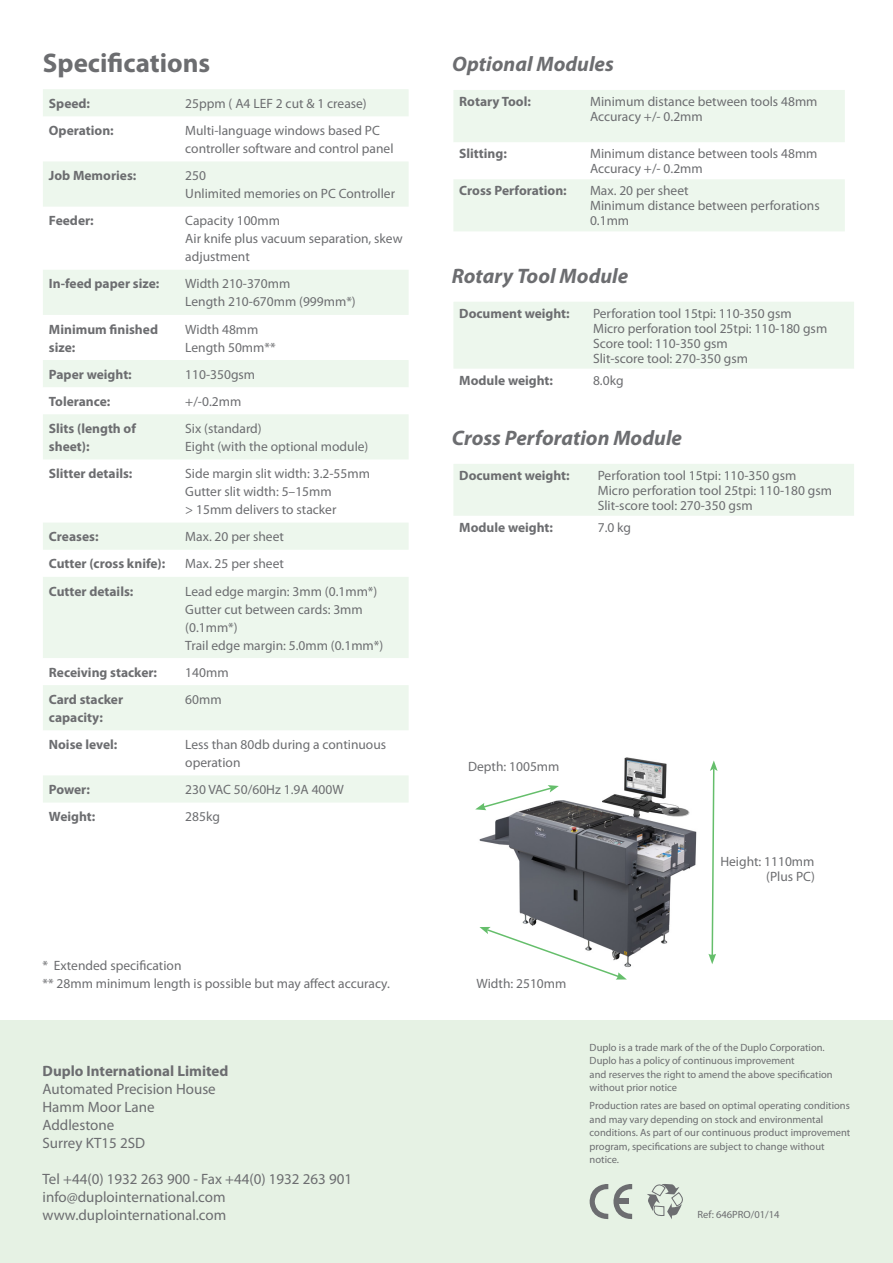
<style>
.page{position:relative;width:893px;height:1263px;background:#fff}
.page>*{position:absolute;margin:0;border:0;box-sizing:border-box;transform-origin:0 0}
.Testo_Titolo1_2righe{font:700 27px "Myriad Pro";color:#6c6d70}
.t1{font:italic 700 21px "Myriad Pro";color:#6c6d70}
.Testo_fondo_1{font:15px/18px "Myriad Pro";color:#6c6d70}
.Testo_fondo_1-2{font:700 15px/18px "Myriad Pro";color:#6c6d70}
.Testi_tabella{font:13.5px/18px "Myriad Pro";color:#6c6d70}
.Titoli_tabella{font:700 13.5px/18px "Myriad Pro";color:#6c6d70}
.Testo_fondo_2{font:10.5px/13.5px "Myriad Pro";color:#6c6d70}
.s1{font-weight:400}
</style>
<div class="page">
<div style="left:0;top:1020px;width:893px;height:243px;background:#e6f2e4"></div>
<svg style="left:647px;top:1184px;width:36px;height:35px"></svg>
<svg style="left:589px;top:1184px;width:43px;height:35px"></svg>
<div style="left:617px;top:1199px;width:12px;height:5px;background:#6c6d70"></div>
<svg style="left:43px;top:89px;width:366px;height:713px;fill:#edf7ed"></svg>
<svg style="left:708px;top:760px;width:10px;height:204px"></svg>
<img style="left:479px;top:757px;width:218px;height:211px">
<svg style="left:475px;top:785px;width:84px;height:25px"></svg>
<svg style="left:479px;top:927px;width:148px;height:52px"></svg>
<svg style="left:455px;top:91px;width:390px;height:140px;fill:#edf7ed"></svg>
<div style="left:452px;top:88px;width:404px;height:175px;border:2px solid #fff"></div>
<div style="left:455px;top:303px;width:398px;height:66px;background:#edf7ed"></div>
<div style="left:452px;top:300px;width:404px;height:105px;border:2px solid #fff"></div>
<div style="left:455px;top:465px;width:398px;height:51px;background:#edf7ed"></div>
<div style="left:452px;top:462px;width:404px;height:155px;border:2px solid #fff"></div>
<p class="Testo_Titolo1_2righe" style="left:43px;top:45px;width:169px">Specifications</p>
<p class="Titoli_tabella" style="left:49px;top:94px;width:43px">Speed:</p>
<p class="Testi_tabella" style="left:185px;top:94px;width:183px">25ppm ( A4 LEF 2 cut &amp; 1 crease)</p>
<p class="Titoli_tabella" style="left:49px;top:121px;width:66px">Operation:</p>
<p class="Testi_tabella" style="left:185px;top:121px;width:210px">Multi-language windows based PC controller software and control panel</p>
<p class="Titoli_tabella" style="left:49px;top:166px;width:89px">Job Memories:</p>
<p class="Testi_tabella" style="left:185px;top:166px;width:211px">250<br>Unlimited memories on PC Controller</p>
<p class="Titoli_tabella" style="left:49px;top:211px;width:46px">Feeder:</p>
<p class="Testi_tabella" style="left:185px;top:211px;width:96px">Capacity 100mm</p>
<p class="Testi_tabella" style="left:185px;top:229px;width:219px">Air knife plus vacuum separation, skew adjustment</p>
<p class="Titoli_tabella" style="left:49px;top:274px;width:112px">In-feed paper size:</p>
<p class="Testi_tabella" style="left:185px;top:275px;width:107px">Width 210-370mm</p>
<p class="Testi_tabella" style="left:185px;top:293px;width:172px">Length 210-670mm (999mm*)</p>
<p class="Titoli_tabella" style="left:49px;top:320px;width:111px">Minimum finished size:</p>
<p class="Testi_tabella" style="left:185px;top:320px;width:75px">Width 48mm</p>
<p class="Testi_tabella" style="left:185px;top:338px;width:92px">Length 50mm**</p>
<p class="Titoli_tabella" style="left:49px;top:365px;width:84px">Paper weight:</p>
<p class="Testi_tabella" style="left:185px;top:365px;width:71px">110-350gsm</p>
<p class="Titoli_tabella" style="left:49px;top:392px;width:63px">Tolerance:</p>
<p class="Testi_tabella" style="left:185px;top:392px;width:57px">+/-0.2mm</p>
<p class="Titoli_tabella" style="left:49px;top:419px;width:89px">Slits (length of sheet):</p>
<p class="Testi_tabella" style="left:185px;top:419px;width:78px">Six (standard)</p>
<p class="Testi_tabella" style="left:185px;top:437px;width:185px">Eight (with the optional module)</p>
<p class="Titoli_tabella" style="left:49px;top:464px;width:85px">Slitter details:</p>
<p class="Testi_tabella" style="left:185px;top:464px;width:186px">Side margin slit width: 3.2-55mm</p>
<p class="Testi_tabella" style="left:185px;top:482px;width:148px">Gutter slit width: 5–15mm</p>
<p class="Testi_tabella" style="left:185px;top:500px;width:153px">&gt; 15mm delivers to stacker</p>
<p class="Titoli_tabella" style="left:49px;top:527px;width:51px">Creases:</p>
<p class="Testi_tabella" style="left:185px;top:527px;width:100px">Max. 20 per sheet</p>
<p class="Titoli_tabella" style="left:49px;top:554px;width:118px">Cutter (cross knife):</p>
<p class="Testi_tabella" style="left:185px;top:555px;width:100px">Max. 25 per sheet</p>
<p class="Titoli_tabella" style="left:49px;top:581px;width:86px">Cutter details:</p>
<p class="Testi_tabella" style="left:185px;top:582px;width:194px">Lead edge margin: 3mm (0.1mm*)</p>
<p class="Testi_tabella" style="left:185px;top:600px;width:179px">Gutter cut between cards: 3mm (0.1mm*)</p>
<p class="Testi_tabella" style="left:185px;top:636px;width:200px">Trail edge margin: 5.0mm (0.1mm*)</p>
<p class="Titoli_tabella" style="left:49px;top:663px;width:110px">Receiving stacker:</p>
<p class="Testi_tabella" style="left:185px;top:663px;width:45px">140mm</p>
<p class="Titoli_tabella" style="left:49px;top:690px;width:76px">Card stacker</p>
<p class="Titoli_tabella" style="left:49px;top:708px;width:55px">capacity:</p>
<p class="Testi_tabella" style="left:185px;top:690px;width:38px">60mm</p>
<p class="Titoli_tabella" style="left:49px;top:735px;width:70px">Noise level:</p>
<p class="Testi_tabella" style="left:185px;top:735px;width:202px">Less than 80db during a continuous operation</p>
<p class="Titoli_tabella" style="left:49px;top:780px;width:42px">Power:</p>
<p class="Testi_tabella" style="left:185px;top:780px;width:160px">230 VAC 50/60Hz 1.9A 400W</p>
<p class="Titoli_tabella" style="left:49px;top:807px;width:48px">Weight:</p>
<p class="Testi_tabella" style="left:185px;top:807px;width:36px">285kg</p>
<p class="t1" style="left:452px;top:50px;width:163px">Optional Modules</p>
<p class="Titoli_tabella" style="left:459px;top:92px;width:73px">Rotary Tool:</p>
<p class="Testi_tabella" style="left:590px;top:92px;width:229px">Minimum distance between tools 48mm</p>
<p class="Testi_tabella" style="left:590px;top:107px;width:114px">Accuracy +/- 0.2mm</p>
<p class="Titoli_tabella" style="left:459px;top:144px;width:49px">Slitting:</p>
<p class="Testi_tabella" style="left:590px;top:145px;width:229px">Minimum distance between tools 48mm</p>
<p class="Testi_tabella" style="left:590px;top:160px;width:114px">Accuracy +/- 0.2mm</p>
<p class="Titoli_tabella" style="left:459px;top:181px;width:109px">Cross Perforation:</p>
<p class="Testi_tabella" style="left:590px;top:182px;width:100px">Max. 20 per sheet</p>
<p class="Testi_tabella" style="left:590px;top:198px;width:231px;line-height:15px">Minimum distance between perforations<br>0.1mm</p>
<p class="t1" style="left:452px;top:262px;width:178px">Rotary Tool Module</p>
<p class="Titoli_tabella" style="left:459px;top:304px;width:112px">Document weight:</p>
<p class="Testi_tabella" style="left:593px;top:304px;width:200px">Perforation tool 15tpi: 110-350 gsm</p>
<p class="Testi_tabella" style="left:593px;top:319px;width:236px">Micro perforation tool 25tpi: 110-180 gsm</p>
<p class="Testi_tabella" style="left:593px;top:334px;width:136px">Score tool: 110-350 gsm</p>
<p class="Testi_tabella" style="left:593px;top:349px;width:156px">Slit-score tool: 270-350 gsm</p>
<p class="Titoli_tabella" style="left:459px;top:371px;width:95px">Module weight:</p>
<p class="Testi_tabella" style="left:593px;top:371px;width:32px">8.0kg</p>
<p class="t1" style="left:452px;top:424px;width:232px">Cross Perforation Module</p>
<p class="Titoli_tabella" style="left:459px;top:466px;width:112px">Document weight:</p>
<p class="Testi_tabella" style="left:598px;top:466px;width:200px">Perforation tool 15tpi: 110-350 gsm</p>
<p class="Testi_tabella" style="left:598px;top:481px;width:236px">Micro perforation tool 25tpi: 110-180 gsm</p>
<p class="Testi_tabella" style="left:598px;top:496px;width:156px">Slit-score tool: 270-350 gsm</p>
<p class="Titoli_tabella" style="left:459px;top:518px;width:95px">Module weight:</p>
<p class="Testi_tabella" style="left:598px;top:518px;width:35px">7.0 kg</p>
<p class="Testi_tabella" style="left:468px;top:757px;width:93px">Depth: 1005mm</p>
<p class="Testi_tabella" style="left:720px;top:854px;width:96px;line-height:15px;text-align:right">Height: 1110mm (Plus PC)</p>
<p class="Testi_tabella" style="left:43px;top:956px;width:140px">* Extended specification</p>
<p class="Testi_tabella" style="left:43px;top:974px;width:349px">** 28mm minimum length is possible but may affect accuracy.</p>
<p class="Testi_tabella" style="left:477px;top:974px;width:91px">Width: 2510mm</p>
<p class="Testo_fondo_1-2" style="left:43px;top:1061px;width:187px">Duplo International Limited<br><span class="s1">Automated Precision House</span></p>
<p class="Testo_fondo_1" style="left:43px;top:1097px;width:114px">Hamm Moor Lane</p>
<p class="Testo_fondo_1" style="left:43px;top:1115px;width:73px">Addlestone</p>
<p class="Testo_fondo_1" style="left:43px;top:1133px;width:104px">Surrey KT15 2SD</p>
<p class="Testo_fondo_1" style="left:43px;top:1169px;width:311px">Tel +44(0) 1932 263 900 - Fax +44(0) 1932 263 901 info@duplointernational.com www.duplointernational.com</p>
<p class="Testo_fondo_2" style="left:590px;top:1040px;width:237px">Duplo is a trade mark of the of the Duplo Corporation.</p>
<p class="Testo_fondo_2" style="left:590px;top:1054px;width:206px">Duplo has a policy of continuous improvement</p>
<p class="Testo_fondo_2" style="left:590px;top:1067px;width:245px">and reserves the right to amend the above specification without prior notice</p>
<p class="Testo_fondo_2" style="left:590px;top:1099px;width:262px">Production rates are based on optimal operating conditions and may vary depending on stock and environmental conditions. As part of our continuous product improvement program, specifications are subject to change without notice.</p>
<p class="Testo_fondo_2" style="left:697px;top:1208px;width:84px">Ref: 646PRO/01/14</p>
</div>
